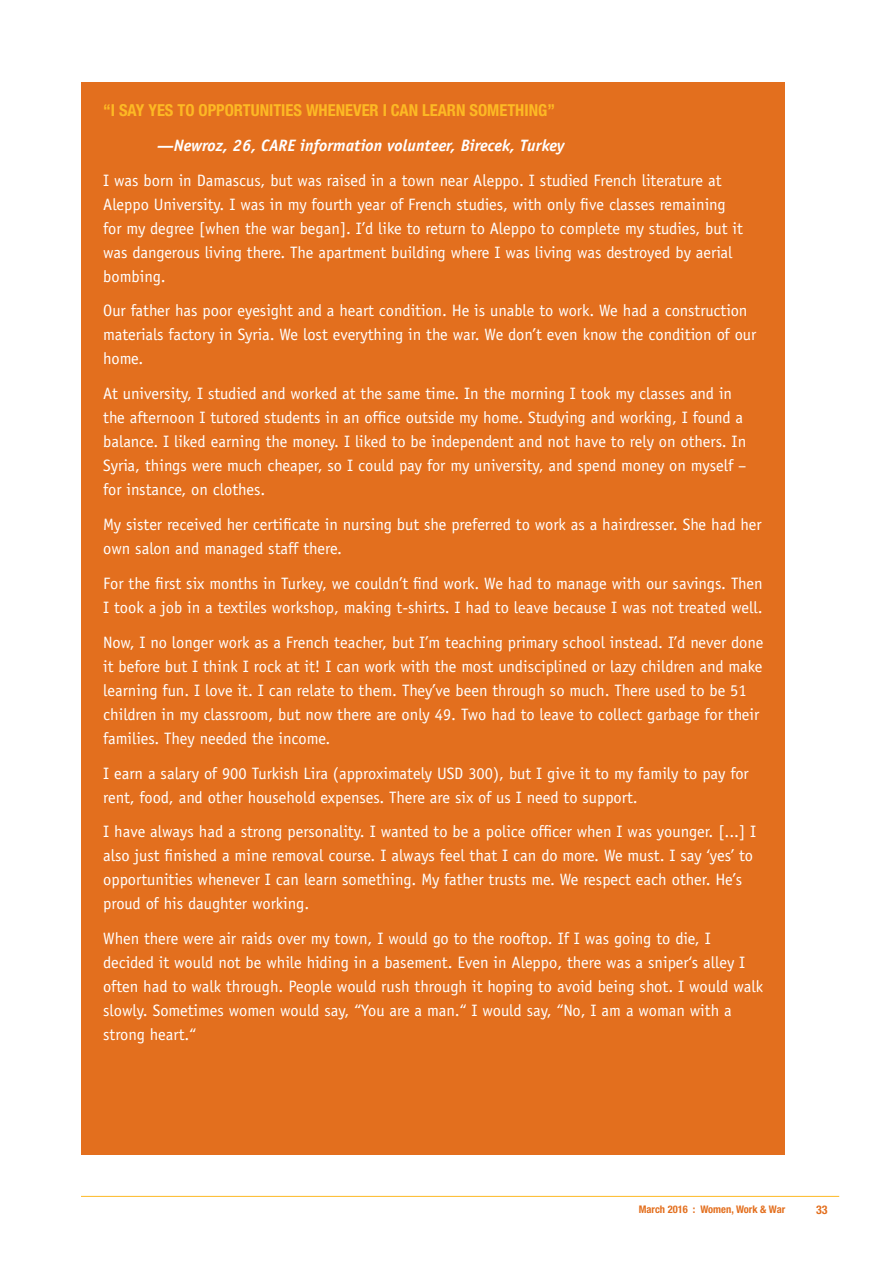
<style>
.page{position:relative;width:893px;height:1263px;background:#fff}
.page>*{position:absolute;margin:0;border:0;box-sizing:border-box;transform-origin:0 0}
.t1{font:16.5px/24px "Officina Sans Std";color:#fff}
.t2{font:700 condensed 16.5px "Helvetica Neue LT Std";color:#fdb924}
.t3{font:italic 700 16.5px "Officina Sans Std";color:#fff}
.t4{font:700 condensed 12px "Helvetica Neue LT Std";color:#e36f1e}
.t5{font:700 condensed 10.5px "Helvetica Neue LT Std";color:#e36f1e}
</style>
<div class="page">
<hr style="left:81px;top:1196px;width:758px;height:1px;background:#fdb924">
<div style="left:82px;top:83px;width:703px;height:1072px;background:#e36f1e"></div>
<p class="t2" style="left:103px;top:100px;width:453px">“I SAY YES TO OPPORTUNITIES WHENEVER I CAN LEARN SOMETHING”</p>
<p class="t3" style="left:157px;top:135px;width:409px">—Newroz, 26, CARE information volunteer, Birecek, Turkey</p>
<p class="t1" style="left:103px;top:168px;width:641px">I was born in Damascus, but was raised in a town near Aleppo. I studied French literature at Aleppo University. I was in my fourth year of French studies, with only five classes remaining for my degree [when the war began]. I’d like to return to Aleppo to complete my studies, but it was dangerous living there. The apartment building where I was living was destroyed by aerial bombing.</p>
<p class="t1" style="left:103px;top:299px;width:655px">Our father has poor eyesight and a heart condition. He is unable to work. We had a construction materials factory in Syria. We lost everything in the war. We don’t even know the condition of our home.</p>
<p class="t1" style="left:103px;top:382px;width:645px">At university, I studied and worked at the same time. In the morning I took my classes and in the afternoon I tutored students in an office outside my home. Studying and working, I found a balance. I liked earning the money. I liked to be independent and not have to rely on others. In Syria, things were much cheaper, so I could pay for my university, and spend money on myself – for instance, on clothes.</p>
<p class="t1" style="left:103px;top:512px;width:660px">My sister received her certificate in nursing but she preferred to work as a hairdresser. She had her own salon and managed staff there.</p>
<p class="t1" style="left:103px;top:571px;width:661px">For the first six months in Turkey, we couldn’t find work. We had to manage with our savings. Then<br>I took a job in a textiles workshop, making t-shirts. I had to leave because I was not treated well.</p>
<p class="t1" style="left:103px;top:630px;width:662px">Now, I no longer work as a French teacher, but I’m teaching primary school instead. I’d never done it before but I think I rock at it! I can work with the most undisciplined or lazy children and make learning fun. I love it. I can relate to them. They’ve been through so much. There used to be 51 children in my classroom, but now there are only 49. Two had to leave to collect garbage for their families. They needed the income.</p>
<p class="t1" style="left:103px;top:761px;width:647px">I earn a salary of 900 Turkish Lira (approximately USD 300), but I give it to my family to pay for rent, food, and other household expenses. There are six of us I need to support.</p>
<p class="t1" style="left:103px;top:820px;width:655px">I have always had a strong personality. I wanted to be a police officer when I was younger. [...] I also just finished a mine removal course. I always feel that I can do more. We must. I say ‘yes’ to opportunities whenever I can learn something. My father trusts me. We respect each other. He’s proud of his daughter working.</p>
<p class="t1" style="left:103px;top:926px;width:661px">When there were air raids over my town, I would go to the rooftop. If I was going to die, I decided it would not be while hiding in a basement. Even in Aleppo, there was a sniper‘s alley I often had to walk through. People would rush through it hoping to avoid being shot. I would walk slowly. Sometimes women would say, “You are a man.“ I would say, “No, I am a woman with a strong heart.“</p>
<p class="t5" style="left:639px;top:1202px;width:148px">March 2016 : Women, Work &amp; War</p>
<p class="t4" style="left:816px;top:1202px;width:13px">33</p>
</div>
